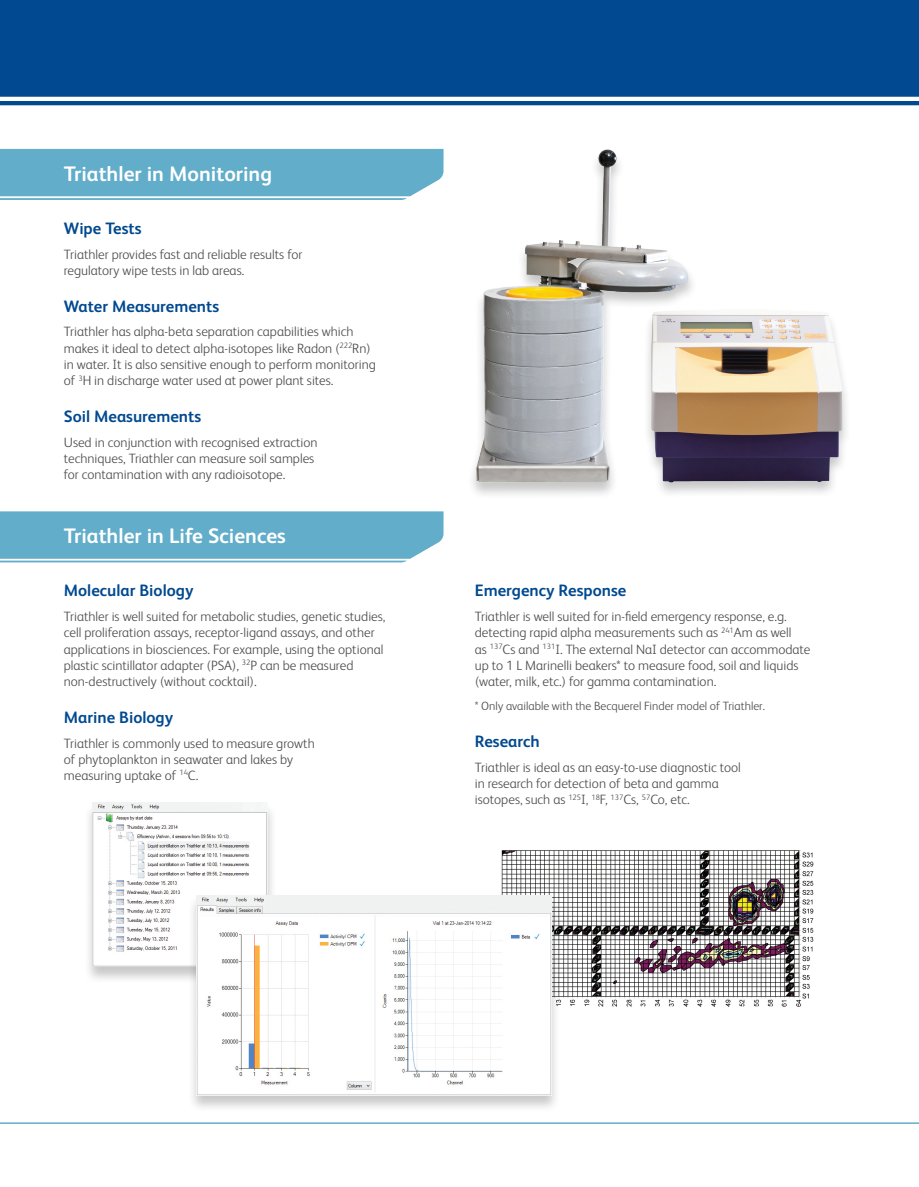
<style>
.page{position:relative;width:919px;height:1187px;background:#fff}
.page>*{position:absolute;margin:0;border:0;box-sizing:border-box;transform-origin:0 0}
.t1{font:700 21px "FS Albert Pro";color:#fff}
.t2{font:700 16.5px "FS Albert Pro";color:#014990}
.t3{font:300 13.5px/16.2px "FS Albert Pro";color:#4b4c4d}
.t4{font:300 12px "FS Albert Pro";color:#4b4c4d}
</style>
<div class="page">
<hr style="left:918px;top:0;width:1px;height:1186px;background:#dee1e5">
<div style="left:0;top:0;width:918px;height:105px;background:#014990"></div>
<svg style="left:0;top:149px;width:443px;height:51px;background:#69b1cc"></svg>
<svg style="left:0;top:511px;width:443px;height:51px;background:#6ab1cd"></svg>
<img style="left:472px;top:149px;width:220px;height:345px">
<div style="left:643px;top:309px;width:208px;height:190px;background:#231f20;opacity:.25"></div>
<img style="left:645px;top:305px;width:204px;height:182px">
<img style="left:501px;top:850px;width:313px;height:157px">
<div style="left:83px;top:802px;width:194px;height:181px;background:#231f20;opacity:.25"></div>
<img style="left:92px;top:802px;width:176px;height:164px">
<div style="left:188px;top:894px;width:373px;height:218px;background:#231f20;opacity:.25"></div>
<img style="left:197px;top:895px;width:354px;height:176px">
<svg style="left:0;top:1071px;width:918px;height:53px"></svg>
<h1 class="t1" style="left:64px;top:159px;width:210px">Triathler in Monitoring</h1>
<p class="t2" style="left:64px;top:217px;width:79px">Wipe Tests</p>
<p class="t3" style="left:64px;top:245px;width:240px">Triathler provides fast and reliable results for regulatory wipe tests in lab areas.</p>
<p class="t2" style="left:64px;top:294px;width:157px">Water Measurements</p>
<p class="t3" style="left:64px;top:323px;width:314px">Triathler has alpha-beta separation capabilities which makes it ideal to detect alpha-isotopes like Radon (<sup>222</sup>Rn) in water. It is also sensitive enough to perform monitoring of <sup>3</sup>H in discharge water used at power plant sites.</p>
<p class="t2" style="left:64px;top:404px;width:139px">Soil Measurements</p>
<p class="t3" style="left:64px;top:433px;width:255px">Used in conjunction with recognised extraction techniques, Triathler can measure soil samples for contamination with any radioisotope.</p>
<h1 class="t1" style="left:64px;top:521px;width:223px">Triathler in Life Sciences</h1>
<p class="t2" style="left:64px;top:579px;width:131px">Molecular Biology</p>
<p class="t3" style="left:64px;top:607px;width:323px">Triathler is well suited for metabolic studies, genetic studies, cell proliferation assays, receptor-ligand assays, and other applications in biosciences. For example, using the optional plastic scintillator adapter (PSA), <sup>32</sup>P can be measured non-destructively (without cocktail).</p>
<p class="t2" style="left:64px;top:705px;width:111px">Marine Biology</p>
<p class="t3" style="left:64px;top:734px;width:252px">Triathler is commonly used to measure growth of phytoplankton in seawater and lakes by measuring uptake of <sup>14</sup>C.</p>
<p class="t2" style="left:475px;top:579px;width:153px">Emergency Response</p>
<p class="t3" style="left:475px;top:607px;width:337px">Triathler is well suited for in-field emergency response, e.g. detecting rapid alpha measurements such as <sup>241</sup>Am as well<br>as <sup>137</sup>Cs and <sup>131</sup>I. The external NaI detector can accommodate up to 1 L Marinelli beakers* to measure food, soil and liquids (water, milk, etc.) for gamma contamination.</p>
<p class="t4" style="left:475px;top:697px;width:292px">* Only available with the Becquerel Finder model of Triathler.</p>
<p class="t2" style="left:475px;top:729px;width:66px">Research</p>
<p class="t3" style="left:475px;top:758px;width:267px">Triathler is ideal as an easy-to-use diagnostic tool in research for detection of beta and gamma isotopes, such as <sup>125</sup>I, <sup>18</sup>F, <sup>137</sup>Cs, <sup>57</sup>Co, etc.</p>
</div>
